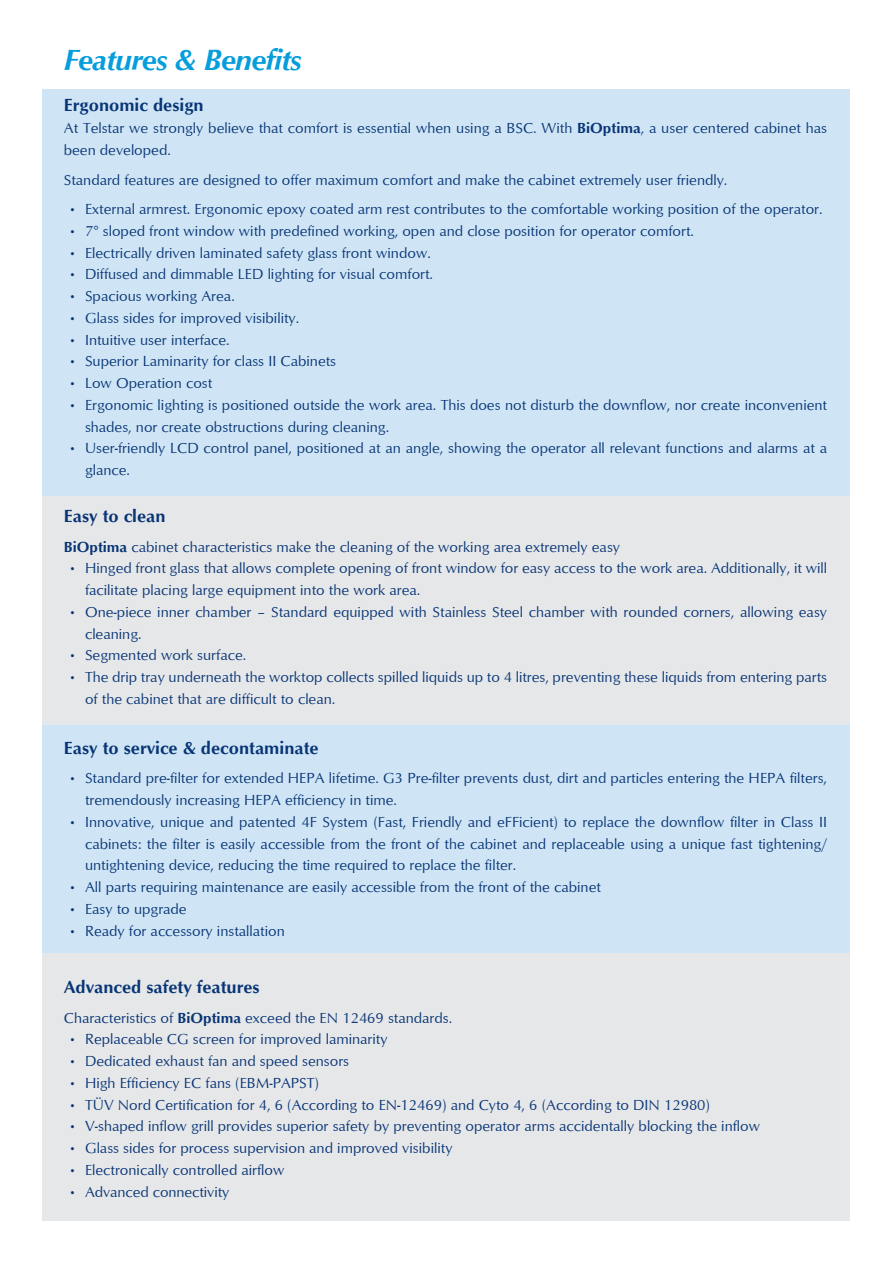
<style>
.page{position:relative;width:893px;height:1263px;background:#fff}
.page>*{position:absolute;margin:0;border:0;box-sizing:border-box;transform-origin:0 0}
.t1{font:italic 700 30px "Optimum";letter-spacing:-.025em;color:#069ddc}
.t2{font:700 18px "Optimum";color:#083575}
.t3{font:15px/21.8px "Optimum";color:#083575}
.s1{font-weight:700}
</style>
<div class="page">
<div style="left:43px;top:487px;width:807px;height:238px;background:#e6e7e9"></div>
<div style="left:43px;top:952px;width:807px;height:268px;background:#e6e7e9"></div>
<div style="left:43px;top:725px;width:807px;height:227px;background:#cfe5f6"></div>
<div style="left:43px;top:89px;width:807px;height:406px;background:#cfe5f6"></div>
<h1 class="t1" style="left:64px;top:43px;width:240px">Features &amp; Benefits</h1>
<p class="t2" style="left:64px;top:95px;width:142px">Ergonomic design</p>
<p class="t3" style="left:64px;top:117px;width:765px">At Telstar we strongly believe that comfort is essential when using a BSC. With <span class="s1">BiOptima</span>, a user centered cabinet has been developed.</p>
<p class="t3" style="left:64px;top:168px;width:665px">Standard features are designed to offer maximum comfort and make the cabinet extremely user friendly.</p>
<p class="t3" style="left:68px;top:198px;width:756px">• External armrest. Ergonomic epoxy coated arm rest contributes to the comfortable working position of the operator.</p>
<p class="t3" style="left:68px;top:219px;width:627px">• 7° sloped front window with predefined working, open and close position for operator comfort.</p>
<p class="t3" style="left:68px;top:241px;width:364px">• Electrically driven laminated safety glass front window.</p>
<p class="t3" style="left:68px;top:263px;width:367px">• Diffused and dimmable LED lighting for visual comfort.</p>
<p class="t3" style="left:68px;top:285px;width:168px">• Spacious working Area.</p>
<p class="t3" style="left:68px;top:306px;width:233px">• Glass sides for improved visibility.</p>
<p class="t3" style="left:68px;top:328px;width:163px">• Intuitive user interface.</p>
<p class="t3" style="left:68px;top:350px;width:270px">• Superior Laminarity for class II Cabinets</p>
<p class="t3" style="left:68px;top:372px;width:146px">• Low Operation cost</p>
<p class="t3" style="left:85px;top:393px;width:744px;text-indent:-17px">• Ergonomic lighting is positioned outside the work area. This does not disturb the downflow, nor create inconvenient shades, nor create obstructions during cleaning.</p>
<p class="t3" style="left:85px;top:437px;width:743px;text-indent:-17px">• User-friendly LCD control panel, positioned at an angle, showing the operator all relevant functions and alarms at a glance.</p>
<p class="t2" style="left:64px;top:506px;width:103px">Easy to clean</p>
<p class="t3" style="left:64px;top:535px;width:558px"><span class="s1">BiOptima</span> cabinet characteristics make the cleaning of the working area extremely easy</p>
<p class="t3" style="left:85px;top:557px;width:744px;text-indent:-17px">• Hinged front glass that allows complete opening of front window for easy access to the work area. Additionally, it will facilitate placing large equipment into the work area.</p>
<p class="t3" style="left:85px;top:600px;width:743px;text-indent:-17px">• One-piece inner chamber – Standard equipped with Stainless Steel chamber with rounded corners, allowing easy cleaning.</p>
<p class="t3" style="left:68px;top:644px;width:180px">• Segmented work surface.</p>
<p class="t3" style="left:85px;top:666px;width:743px;text-indent:-17px">• The drip tray underneath the worktop collects spilled liquids up to 4 litres, preventing these liquids from entering parts of the cabinet that are difficult to clean.</p>
<p class="t2" style="left:64px;top:738px;width:256px">Easy to service &amp; decontaminate</p>
<p class="t3" style="left:85px;top:767px;width:743px;text-indent:-17px">• Standard pre-filter for extended HEPA lifetime. G3 Pre-filter prevents dust, dirt and particles entering the HEPA filters, tremendously increasing HEPA efficiency in time.</p>
<p class="t3" style="left:85px;top:810px;width:744px;text-align:justify;text-indent:-17px">• Innovative, unique and patented 4F System (Fast, Friendly and eFFicient) to replace the downflow filter in Class II cabinets: the filter is easily accessible from the front of the cabinet and replaceable using a unique fast tightening/ untightening device, reducing the time required to replace the filter.</p>
<p class="t3" style="left:68px;top:876px;width:534px">• All parts requiring maintenance are easily accessible from the front of the cabinet</p>
<p class="t3" style="left:68px;top:897px;width:120px">• Easy to upgrade</p>
<p class="t3" style="left:68px;top:919px;width:218px">• Ready for accessory installation</p>
<p class="t2" style="left:64px;top:977px;width:197px">Advanced safety features</p>
<p class="t3" style="left:64px;top:1006px;width:390px">Characteristics of <span class="s1">BiOptima</span> exceed the EN 12469 standards.</p>
<p class="t3" style="left:68px;top:1028px;width:321px">• Replaceable CG screen for improved laminarity</p>
<p class="t3" style="left:68px;top:1050px;width:283px">• Dedicated exhaust fan and speed sensors</p>
<p class="t3" style="left:68px;top:1071px;width:253px">• High Efficiency EC fans (EBM-PAPST)</p>
<p class="t3" style="left:68px;top:1093px;width:644px">• TÜV Nord Certification for 4, 6 (According to EN-12469) and Cyto 4, 6 (According to DIN 12980)</p>
<p class="t3" style="left:68px;top:1115px;width:694px">• V-shaped inflow grill provides superior safety by preventing operator arms accidentally blocking the inflow</p>
<p class="t3" style="left:68px;top:1137px;width:386px">• Glass sides for process supervision and improved visibility</p>
<p class="t3" style="left:68px;top:1158px;width:218px">• Electronically controlled airflow</p>
<p class="t3" style="left:68px;top:1180px;width:163px">• Advanced connectivity</p>
</div>
